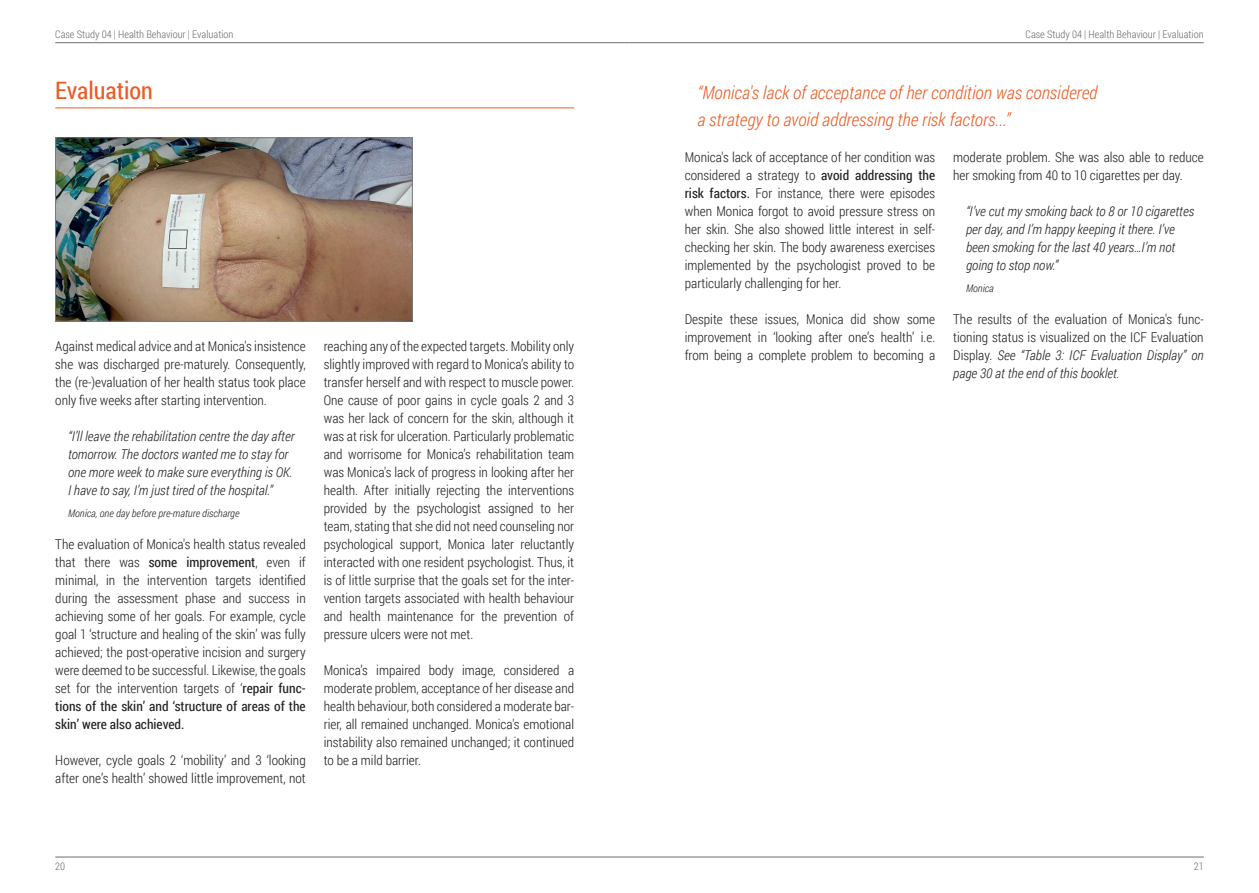
<style>
.page{position:relative;width:1259px;height:893px;background:#fff}
.page>*{position:absolute;margin:0;border:0;box-sizing:border-box;transform-origin:0 0}
.t1{font:24px "Roboto Condensed";color:#ed5b25}
.t2{font:italic 300 18px/27px "Roboto Condensed";color:#ed5b25}
.t3{font:300 13.5px/18px "Roboto Condensed";color:#231f20;text-align:justify}
.t4{font:italic 300 13.5px/18px "Roboto Condensed";color:#231f20}
.t5{font:300 10.5px "Roboto Condensed";color:#6c6d70}
.t6{font:italic 300 10.5px "Roboto Condensed";color:#231f20}
.s1{font-weight:400}
.s2{font-style:italic}
</style>
<div class="page">
<hr style="left:55px;top:42px;width:574px;height:1px;background:#6c6d70">
<hr style="left:629px;top:42px;width:574px;height:1px;background:#6c6d70">
<hr style="left:629px;top:857px;width:574px;height:1px;background:#6c6d70">
<hr style="left:55px;top:857px;width:574px;height:1px;background:#6c6d70">
<hr style="left:55px;top:108px;width:519px;height:1px;background:#ed5b25">
<img style="left:57px;top:140px;width:353px;height:179px">
<div style="left:55px;top:138px;width:357px;height:183px;border:1px solid #777b7d"></div>
<p class="t5" style="left:55px;top:27px;width:180px">Case Study 04 | Health Behaviour | Evaluation</p>
<p class="t5" style="left:1025px;top:27px;width:180px">Case Study 04 | Health Behaviour | Evaluation</p>
<h1 class="t1" style="left:55px;top:74px;width:99px">Evaluation</h1>
<p class="t3" style="left:55px;top:337px;width:252px">Against medical advice and at Monica's insistence she was discharged pre-maturely. Consequently, the (re-)evaluation of her health status took place only five weeks after starting intervention.</p>
<p class="t4" style="left:68px;top:427px;width:228px">“I’ll leave the rehabilitation centre the day after tomorrow. The doctors wanted me to stay for one more week to make sure everything is OK.<br>I have to say, I’m just tired of the hospital.”</p>
<p class="t6" style="left:68px;top:506px;width:173px">Monica, one day before pre-mature discharge</p>
<p class="t3" style="left:55px;top:535px;width:252px">The evaluation of Monica's health status revealed that there was <span class="s1">some improvement</span>, even if minimal, in the intervention targets identified during the assessment phase and success in achieving some of her goals. For example, cycle goal 1 ‘structure and healing of the skin’ was fully achieved; the post-operative incision and surgery were deemed to be successful. Likewise, the goals set for the intervention targets of ‘<span class="s1">repair func&shy;tions of the skin’ and ‘structure of areas of the skin’ were also achieved.</span></p>
<p class="t3" style="left:55px;top:751px;width:252px">However, cycle goals 2 ‘mobility’ and 3 ‘looking after one’s health’ showed little improvement, not</p>
<p class="t3" style="left:324px;top:337px;width:252px">reaching any of the expected targets. Mobility only slightly improved with regard to Monica’s ability to transfer herself and with respect to muscle power.<br>One cause of poor gains in cycle goals 2 and 3 was her lack of concern for the skin, although it was at risk for ulceration. Particularly problematic and worrisome for Monica’s rehabilitation team was Monica's lack of progress in looking after her health. After initially rejecting the interventions provided by the psychologist assigned to her team, stating that she did not need counseling nor psychological support, Monica later reluctantly interacted with one resident psychologist. Thus, it is of little surprise that the goals set for the inter&shy;vention targets associated with health behaviour and health maintenance for the prevention of pressure ulcers were not met.</p>
<p class="t3" style="left:324px;top:661px;width:252px">Monica’s impaired body image, considered a moderate problem, acceptance of her disease and health behaviour, both considered a moderate bar&shy;rier, all remained unchanged. Monica's emotional instability also remained unchanged; it continued to be a mild barrier.</p>
<h2 class="t2" style="left:697px;top:79px;width:401px">“Monica's lack of acceptance of her condition was considered a strategy to avoid addressing the risk factors...”</h2>
<p class="t3" style="left:685px;top:148px;width:252px">Monica's lack of acceptance of her condition was considered a strategy to <span class="s1">avoid addressing the risk factors.</span> For instance, there were episodes when Monica forgot to avoid pressure stress on her skin. She also showed little interest in self&shy;checking her skin. The body awareness exercises implemented by the psychologist proved to be particularly challenging for her.</p>
<p class="t3" style="left:685px;top:310px;width:252px">Despite these issues, Monica did show some improvement in ‘looking after one’s health’ i.e. from being a complete problem to becoming a</p>
<p class="t3" style="left:953px;top:148px;width:252px">moderate problem. She was also able to reduce her smoking from 40 to 10 cigarettes per day.</p>
<p class="t4" style="left:966px;top:202px;width:230px">“I’ve cut my smoking back to 8 or 10 cigarettes per day, and I’m happy keeping it there. I’ve been smoking for the last 40 years…I’m not going to stop now.”</p>
<p class="t6" style="left:966px;top:281px;width:29px">Monica</p>
<p class="t3" style="left:953px;top:310px;width:252px">The results of the evaluation of Monica's func&shy;tioning status is visualized on the ICF Evaluation Display. <span class="s2">See “Table 3: ICF Evaluation Display” on page 30 at the end of this booklet.</span></p>
<p class="t5" style="left:55px;top:859px;width:11px">20</p>
<p class="t5" style="left:1193px;top:859px;width:11px">21</p>
</div>
